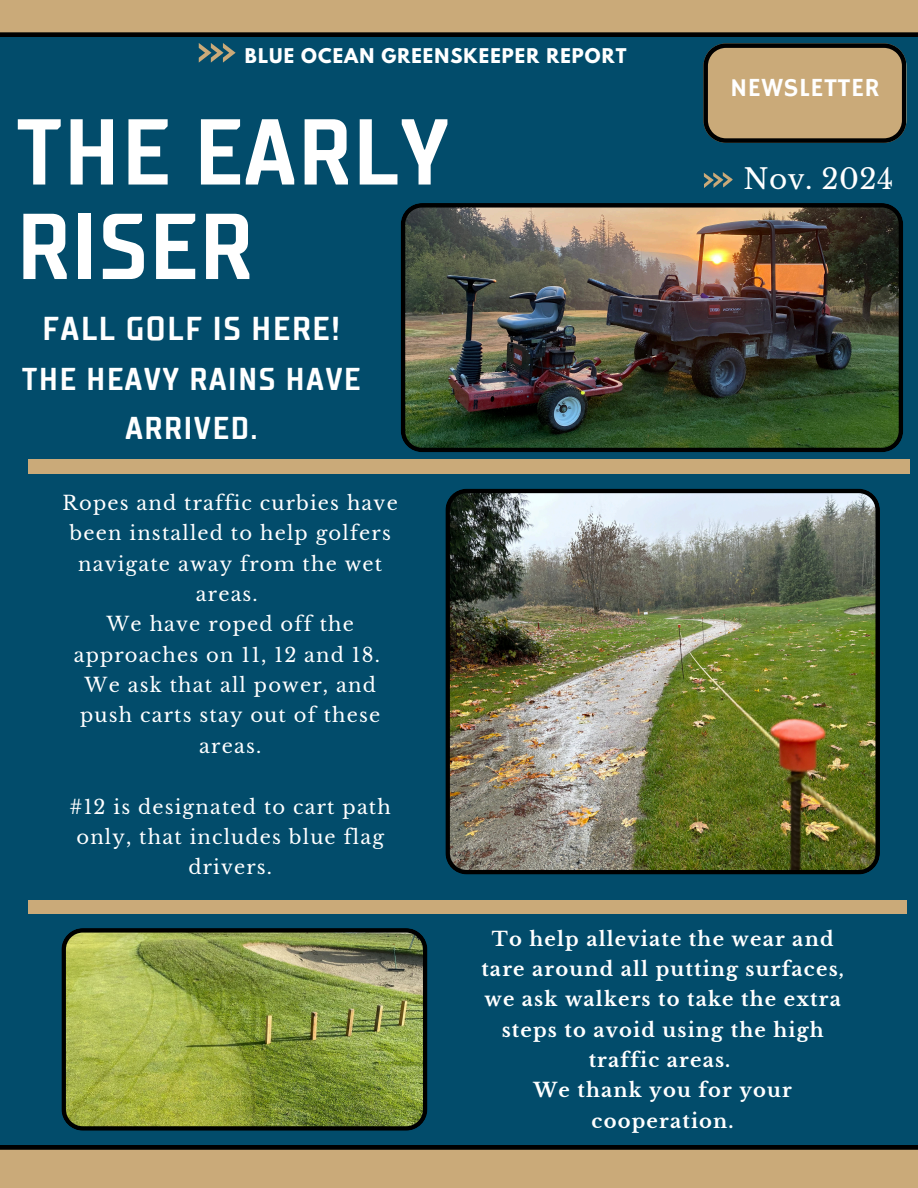
<style>
.page{position:relative;width:918px;height:1188px;background:#024c6b}
.page>*{position:absolute;margin:0;border:0;box-sizing:border-box;transform-origin:0 0}
.t1{font:700 93.3px/94.5px "TT Supermolot Condensed";letter-spacing:.025em;color:#fff}
.t2{font:700 33px "TT Supermolot Condensed";letter-spacing:.06em;color:#fff}
.t3{font:700 31.5px/49.5px "TT Supermolot Condensed";letter-spacing:.06em;color:#fff;text-align:center}
.t4{font:27.9px "Libre Baskerville";letter-spacing:.015em;color:#fff}
.t5{font:26.1px "Hammersmith One";letter-spacing:.02em;color:#fff}
.t6{font:19.5px/30.3px "Libre Baskerville";letter-spacing:.06em;color:#fff;text-align:center}
.t7{font:700 19.5px/30.3px "Libre Baskerville";letter-spacing:.06em;color:#fff;text-align:center}
.t8{font:700 18px "League Spartan";letter-spacing:.06em;color:#fff}
</style>
<div class="page">
<div style="left:28px;top:460px;width:882px;height:14px;background:#caaa79"></div>
<svg style="left:199px;top:43px;width:37px;height:19px"></svg>
<svg style="left:0;top:0;width:918px;height:37px;background:#b09469"></svg>
<svg style="left:0;top:1145px;width:918px;height:43px;background:#b3976b"></svg>
<img style="left:445px;top:489px;width:435px;height:386px">
<div style="left:28px;top:900px;width:878px;height:14px;background:#caaa79"></div>
<img style="left:401px;top:203px;width:502px;height:249px">
<svg style="left:703px;top:43px;width:203px;height:100px;background:#ac9369"></svg>
<svg style="left:704px;top:172px;width:29px;height:16px"></svg>
<img style="left:61px;top:928px;width:366px;height:203px">
<p class="t8" style="left:245px;top:47px;width:383px">BLUE OCEAN GREENSKEEPER REPORT</p>
<h4 class="t1" style="left:17px;top:105px;width:433px">THE EARLY<br>RISER</h4>
<p class="t2" style="left:43px;top:307px;width:299px">FALL GOLF IS HERE!</p>
<p class="t3" style="left:22px;top:354px;width:340px">THE HEAVY RAINS HAVE<br>ARRIVED.</p>
<h2 class="t6" style="left:63px;top:488px;width:337px">Ropes and traffic curbies have been installed to help golfers navigate away from the wet areas.</h2>
<p class="t6" style="left:74px;top:609px;width:308px">We have roped off the approaches on 11, 12 and 18.</p>
<p class="t6" style="left:80px;top:670px;width:302px">We ask that all power, and push carts stay out of these areas.</p>
<p class="t6" style="left:70px;top:792px;width:323px">#12 is designated to cart path only, that includes blue flag drivers.</p>
<h1 class="t5" style="left:730px;top:72px;width:151px">NEWSLETTER</h1>
<p class="t4" style="left:743px;top:162px;width:152px">Nov. 2024</p>
<p class="t7" style="left:481px;top:924px;width:364px">To help alleviate the wear and tare around all putting surfaces, we ask walkers to take the extra steps to avoid using the high traffic areas.<br>We thank you for your cooperation.</p>
</div>
